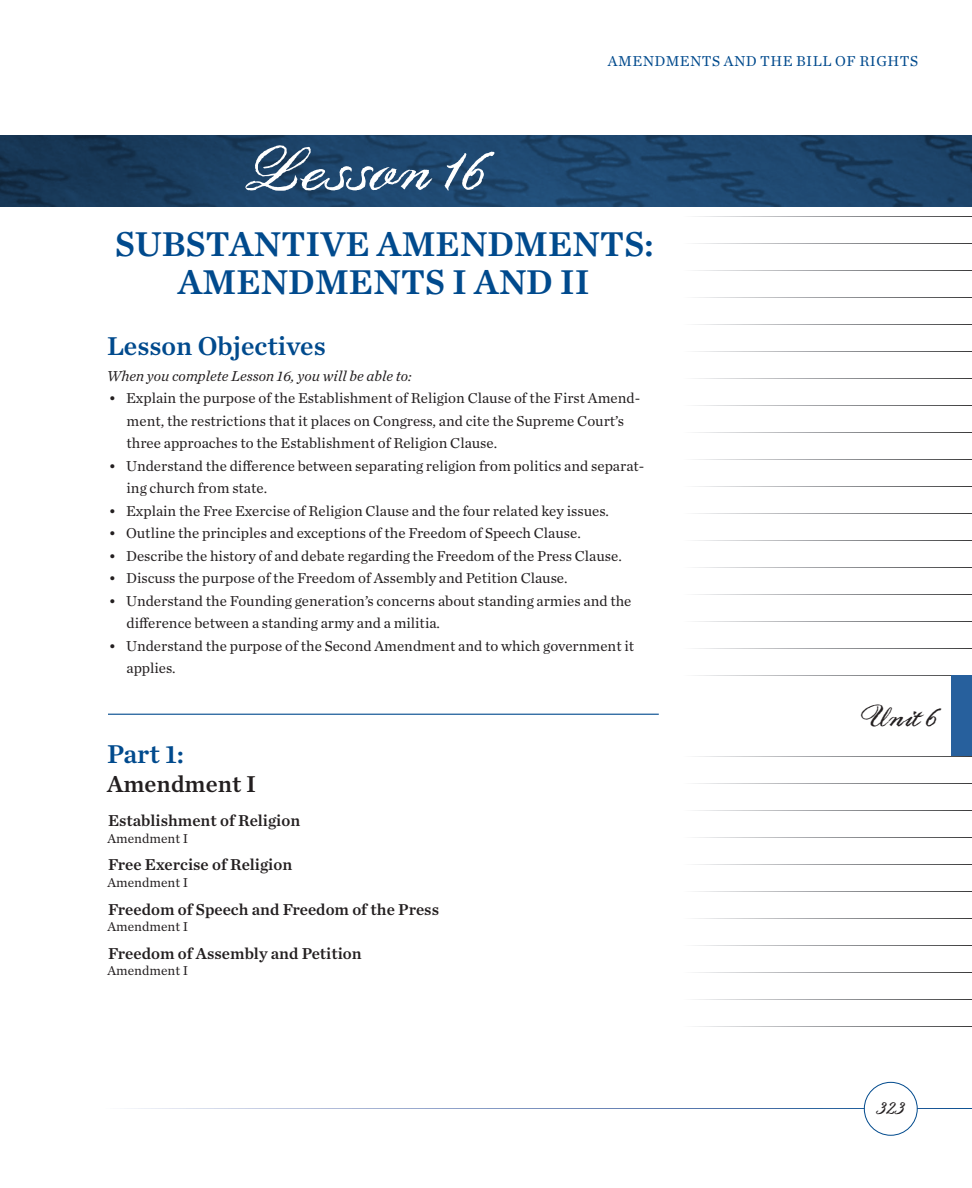
<style>
.page{position:relative;width:972px;height:1188px;background:#fff}
.page>*{position:absolute;margin:0;border:0;box-sizing:border-box;transform-origin:0 0}
.Essay_Text{font:54px "Brigitta";color:#fff}
.Lesson_Title{font:36px/37.5px "Chronicle Text G1 Semi";color:#004a8d;text-align:center}
.Lesson_Objectives{font:27px "Chronicle Text G1 Semi";color:#004a8d}
.Part_No{font:27px "Chronicle Text G1 Semi";color:#004a8d}
.t1{font:25.5px "Brigitta";color:#231f20}
.Part_No__Title{font:24px "Chronicle Text G1 Semi";color:#231f20}
.t2{font:18px "Brigitta";color:#231f20}
.Part_Sub_TOC_Essay_T{font:16.5px "Chronicle Text G1 Semi";color:#231f20}
.t3{font:15px/22.5px "Chronicle Text G1";color:#231f20}
.Lesson_Obj__Sub{font:italic 15px "Chronicle Text G1";color:#231f20}
.t4{font:15px "Chronicle Text G1";letter-spacing:.03em;color:#004a8d}
.Part_Sub_TOC_Essay_I{font:13.5px "Chronicle Text G1";color:#231f20}
</style>
<div class="page">
<div style="left:864px;top:1082px;width:53px;height:53px;border:1px solid #004a8d;border-radius:50%"></div>
<div style="left:952px;top:676px;width:20px;height:80px;background:#27609d"></div>
<hr style="left:108px;top:714px;width:551px;height:1px;background:#004a8d">
<svg style="left:1px;top:135px;width:971px;height:72px;background:#1c4267"></svg>
<p class="Essay_Text" style="left:237px;top:139px;width:252px">Lesson 16</p>
<p class="t4" style="left:608px;top:50px;width:312px">AMENDMENTS AND THE BILL OF RIGHTS</p>
<p class="Lesson_Title" style="left:115px;top:223px;width:540px">SUBSTANTIVE AMENDMENTS:<br>AMENDMENTS I AND II</p>
<p class="Lesson_Objectives" style="left:107px;top:325px;width:220px">Lesson Objectives</p>
<p class="Lesson_Obj__Sub" style="left:107px;top:364px;width:307px">When you complete Lesson 16, you will be able to:</p>
<p class="t3" style="left:126px;top:386px;width:515px;text-indent:-18px">• Explain the purpose of the Establishment of Religion Clause of the First Amend&shy;ment, the restrictions that it places on Congress, and cite the Supreme Court’s three approaches to the Establishment of Religion Clause.</p>
<p class="t3" style="left:127px;top:454px;width:519px;text-indent:-18px">• Understand the difference between separating religion from politics and separat&shy;ing church from state.</p>
<p class="t3" style="left:109px;top:499px;width:501px">• Explain the Free Exercise of Religion Clause and the four related key issues.</p>
<p class="t3" style="left:109px;top:521px;width:474px">• Outline the principles and exceptions of the Freedom of Speech Clause.</p>
<p class="t3" style="left:109px;top:544px;width:515px">• Describe the history of and debate regarding the Freedom of the Press Clause.</p>
<p class="t3" style="left:109px;top:566px;width:460px">• Discuss the purpose of the Freedom of Assembly and Petition Clause.</p>
<p class="t3" style="left:127px;top:589px;width:506px;text-indent:-18px">• Understand the Founding generation’s concerns about standing armies and the difference between a standing army and a militia.</p>
<p class="t3" style="left:127px;top:634px;width:509px;text-indent:-18px">• Understand the purpose of the Second Amendment and to which government it applies.</p>
<p class="Part_No" style="left:107px;top:733px;width:79px">Part 1:</p>
<p class="Part_No__Title" style="left:107px;top:765px;width:150px">Amendment I</p>
<p class="Part_Sub_TOC_Essay_T" style="left:108px;top:808px;width:194px">Establishment of Religion</p>
<p class="Part_Sub_TOC_Essay_I" style="left:107px;top:828px;width:82px">Amendment I</p>
<p class="Part_Sub_TOC_Essay_T" style="left:108px;top:852px;width:186px">Free Exercise of Religion</p>
<p class="Part_Sub_TOC_Essay_I" style="left:107px;top:872px;width:82px">Amendment I</p>
<p class="Part_Sub_TOC_Essay_T" style="left:108px;top:896px;width:332px">Freedom of Speech and Freedom of the Press</p>
<p class="Part_Sub_TOC_Essay_I" style="left:107px;top:916px;width:82px">Amendment I</p>
<p class="Part_Sub_TOC_Essay_T" style="left:108px;top:940px;width:255px">Freedom of Assembly and Petition</p>
<p class="Part_Sub_TOC_Essay_I" style="left:107px;top:961px;width:82px">Amendment I</p>
<h3 class="t1" style="left:857px;top:702px;width:83px">Unit 6</h3>
<p class="t2" style="left:877px;top:1097px;width:29px">323</p>
</div>
